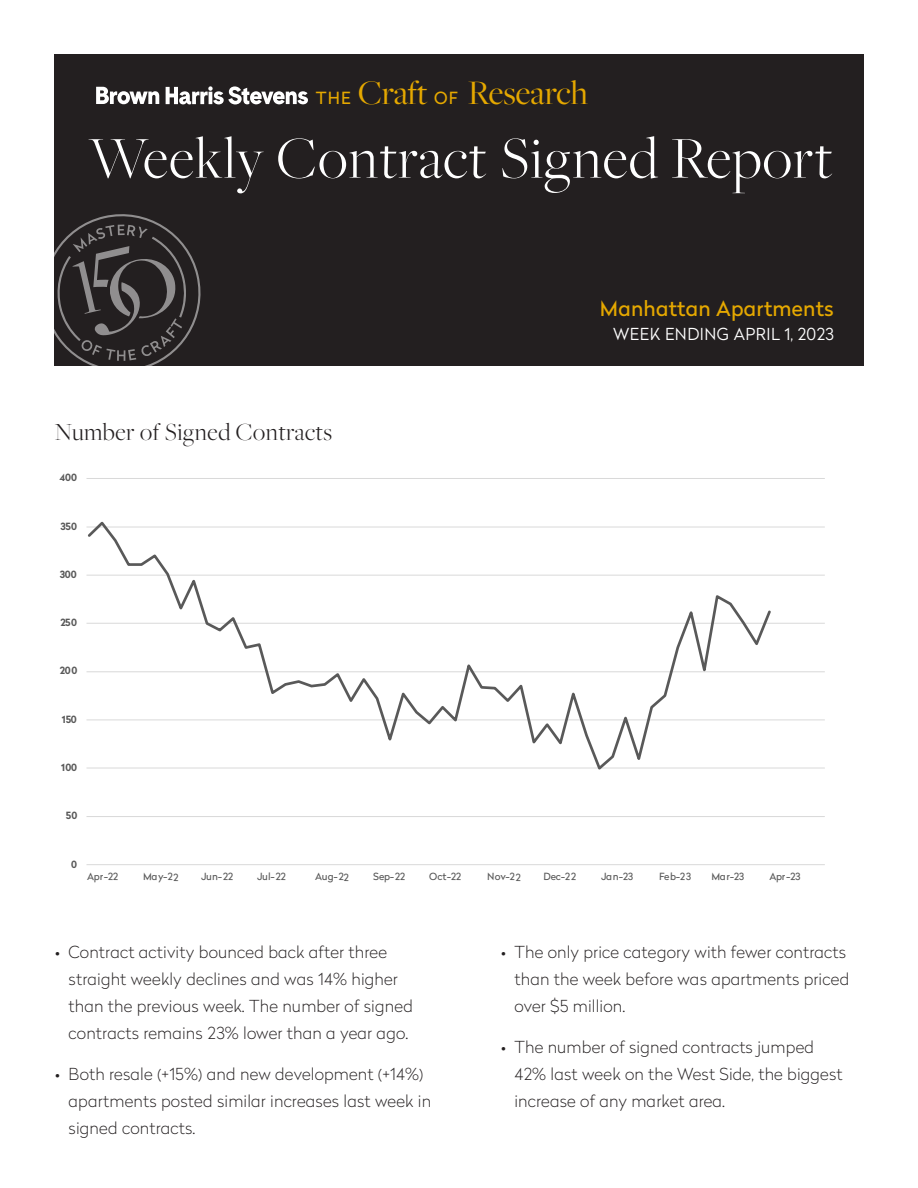
<style>
.page{position:relative;width:918px;height:1188px;background:#fff}
.page>*{position:absolute;margin:0;border:0;box-sizing:border-box;transform-origin:0 0}
.t1{font:300 61.5px "Freight Big Pro";letter-spacing:.02em;color:#fff}
.t2{font:35.7px "Freight Big Pro";letter-spacing:-.01em;color:#e5a800}
.t3{font:300 25.5px "Freight Big Pro";letter-spacing:.02em;color:#231f20}
.t4{font:21px "Radikal";letter-spacing:.01em;color:#e5a800}
.t5{font:100 16.5px/27px "Radikal";letter-spacing:.01em;color:#231f20}
.t6{font:300 16.5px "Radikal";letter-spacing:.03em;color:#fff}
.t7{font:9.9px "Radikal";color:#595959}
.t8{font:700 9.9px "Radikal";letter-spacing:-.01em;color:#595959}
.s1{font-family:"Radikal";font-size:16.8px}
</style>
<div class="page">
<div style="left:54px;top:54px;width:810px;height:311px;background:#231f20"></div>
<hr style="left:87px;top:816px;width:738px;height:1px;background:#d9d9d9">
<hr style="left:87px;top:768px;width:738px;height:1px;background:#d9d9d9">
<hr style="left:87px;top:720px;width:738px;height:1px;background:#d9d9d9">
<hr style="left:87px;top:671px;width:738px;height:1px;background:#d9d9d9">
<hr style="left:87px;top:623px;width:738px;height:1px;background:#d9d9d9">
<hr style="left:87px;top:575px;width:738px;height:1px;background:#d9d9d9">
<hr style="left:87px;top:527px;width:738px;height:1px;background:#d9d9d9">
<hr style="left:87px;top:478px;width:738px;height:1px;background:#d9d9d9">
<hr style="left:87px;top:864px;width:738px;height:1px;background:#d9d9d9">
<svg style="left:86px;top:521px;width:687px;height:249px"></svg>
<svg style="left:54px;top:214px;width:154px;height:152px"></svg>
<svg style="left:96px;top:87px;width:63px;height:17px"></svg>
<svg style="left:166px;top:86px;width:142px;height:18px"></svg>
<p class="t2" style="left:316px;top:70px;width:274px"><span class="s1">THE</span> Craft <span class="s1">OF</span> Research</p>
<p class="t1" style="left:89px;top:118px;width:745px">Weekly Contract Signed Report</p>
<p class="t3" style="left:55px;top:416px;width:279px">Number of Signed Contracts</p>
<p class="t8" style="left:59px;top:471px;width:19px">400</p>
<p class="t8" style="left:60px;top:519px;width:18px">350</p>
<p class="t8" style="left:60px;top:567px;width:18px">300</p>
<p class="t8" style="left:60px;top:615px;width:18px">250</p>
<p class="t8" style="left:60px;top:663px;width:19px">200</p>
<p class="t8" style="left:62px;top:712px;width:17px">150</p>
<p class="t8" style="left:61px;top:760px;width:17px">100</p>
<p class="t8" style="left:66px;top:808px;width:13px">50</p>
<p class="t8" style="left:71px;top:857px;width:7px">0</p>
<p class="t4" style="left:600px;top:293px;width:235px">Manhattan Apartments</p>
<p class="t6" style="left:613px;top:322px;width:222px">WEEK ENDING APRIL 1, 2023</p>
<p class="t7" style="left:87px;top:869px;width:32px;rotate:1deg">Apr-22</p>
<p class="t7" style="left:143px;top:869px;width:37px;rotate:1deg">May-22</p>
<p class="t7" style="left:201px;top:869px;width:33px;rotate:1deg">Jun-22</p>
<p class="t7" style="left:258px;top:869px;width:30px;rotate:1deg">Jul-22</p>
<p class="t7" style="left:315px;top:869px;width:35px;rotate:1deg">Aug-22</p>
<p class="t7" style="left:373px;top:869px;width:33px;rotate:1deg">Sep-22</p>
<p class="t7" style="left:429px;top:869px;width:33px;rotate:1deg">Oct-22</p>
<p class="t7" style="left:487px;top:869px;width:35px;rotate:1deg">Nov-22</p>
<p class="t7" style="left:544px;top:869px;width:34px;rotate:1deg">Dec-22</p>
<p class="t7" style="left:601px;top:869px;width:33px;rotate:1deg">Jan-23</p>
<p class="t7" style="left:659px;top:869px;width:33px;rotate:1deg">Feb-23</p>
<p class="t7" style="left:712px;top:869px;width:34px;rotate:1deg">Mar-23</p>
<p class="t7" style="left:770px;top:869px;width:32px;rotate:1deg">Apr-23</p>
<p class="t5" style="left:69px;top:938px;width:346px;text-indent:-13px">• Contract activity bounced back after three straight weekly declines and was 14% higher than the previous week. The number of signed contracts remains 23% lower than a year ago.</p>
<p class="t5" style="left:69px;top:1060px;width:364px;text-indent:-13px">• Both resale (+15%) and new development (+14%) apartments posted similar increases last week in signed contracts.</p>
<p class="t5" style="left:514px;top:938px;width:336px;text-indent:-13px">• The only price category with fewer contracts than the week before was apartments priced over $5 million.</p>
<p class="t5" style="left:514px;top:1033px;width:330px;text-indent:-13px">• The number of signed contracts jumped<br>42% last week on the West Side, the biggest increase of any market area.</p>
</div>
